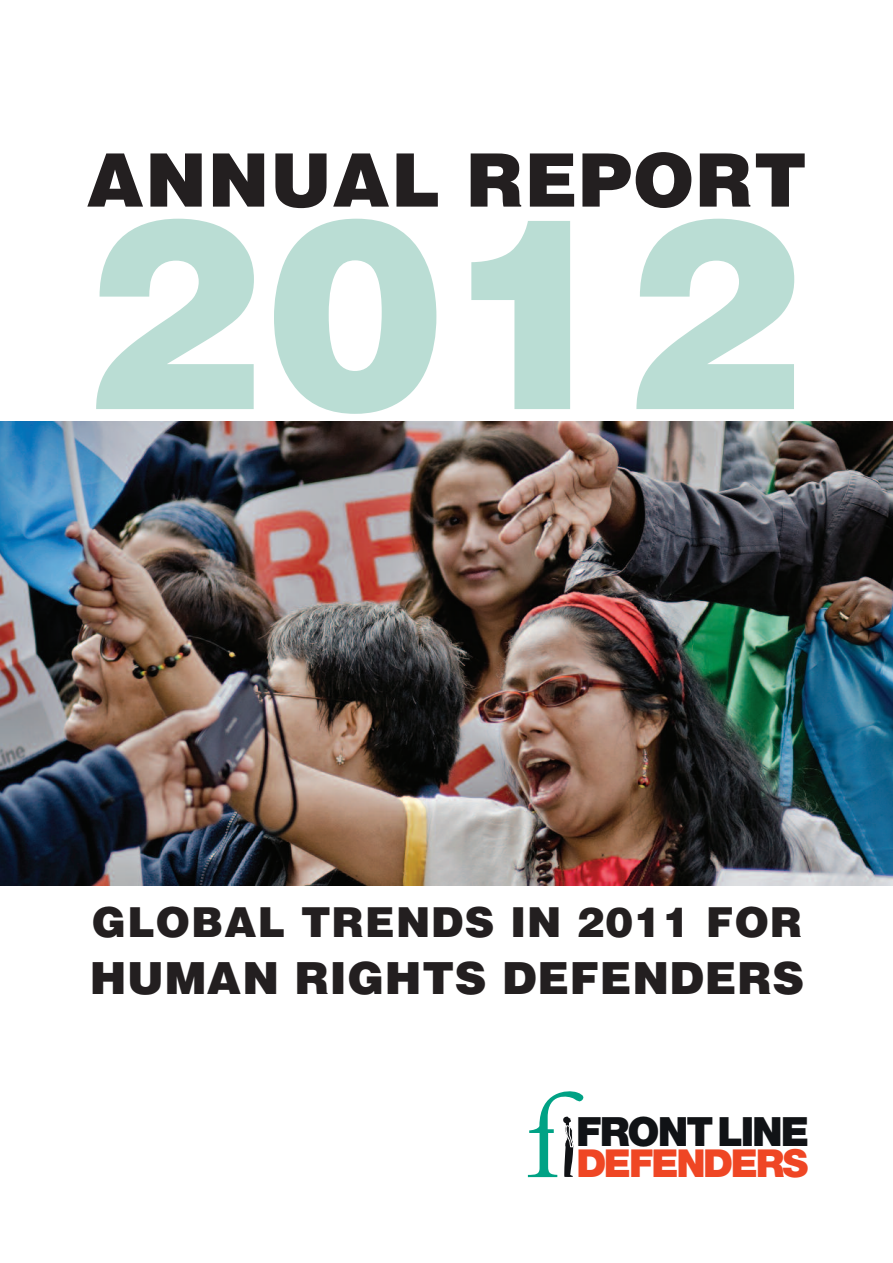
<style>
.page{position:relative;width:893px;height:1263px;background:#fff}
.page>*{position:absolute;margin:0;border:0;box-sizing:border-box;transform-origin:0 0}
.t1{font:900 270px "Helvetica";color:#baddd4}
.t2{font:900 75px "Helvetica";color:#231f20}
.t3{font:900 45px "Helvetica";color:#231f20}
.t4{font:900 42px "Helvetica";letter-spacing:.015em;color:#231f20}
.t5{font:40.35px "Helvetica Neue Black+PERSQB";letter-spacing:-.05em;color:#111316}
.t6{font:38.55px "Helvetica Neue Black+PERSQB";letter-spacing:-.055em;color:#ef4624}
</style>
<div class="page">
<img style="left:0;top:421px;width:893px;height:464px">
<svg style="left:528px;top:1091px;width:56px;height:86px"></svg>
<h2 class="t2" style="left:87px;top:137px;width:722px">ANNUAL REPORT</h2>
<h1 class="t1" style="left:86px;top:158px;width:722px">2012</h1>
<p class="t4" style="left:91px;top:898px;width:713px">GLOBAL TRENDS IN 2011 FOR</p>
<p class="t3" style="left:89px;top:952px;width:717px">HUMAN RIGHTS DEFENDERS</p>
<p class="t5" style="left:576px;top:1117px;width:235px">FRONTLINE</p>
<p class="t6" style="left:577px;top:1149px;width:233px">DEFENDERS</p>
</div>
